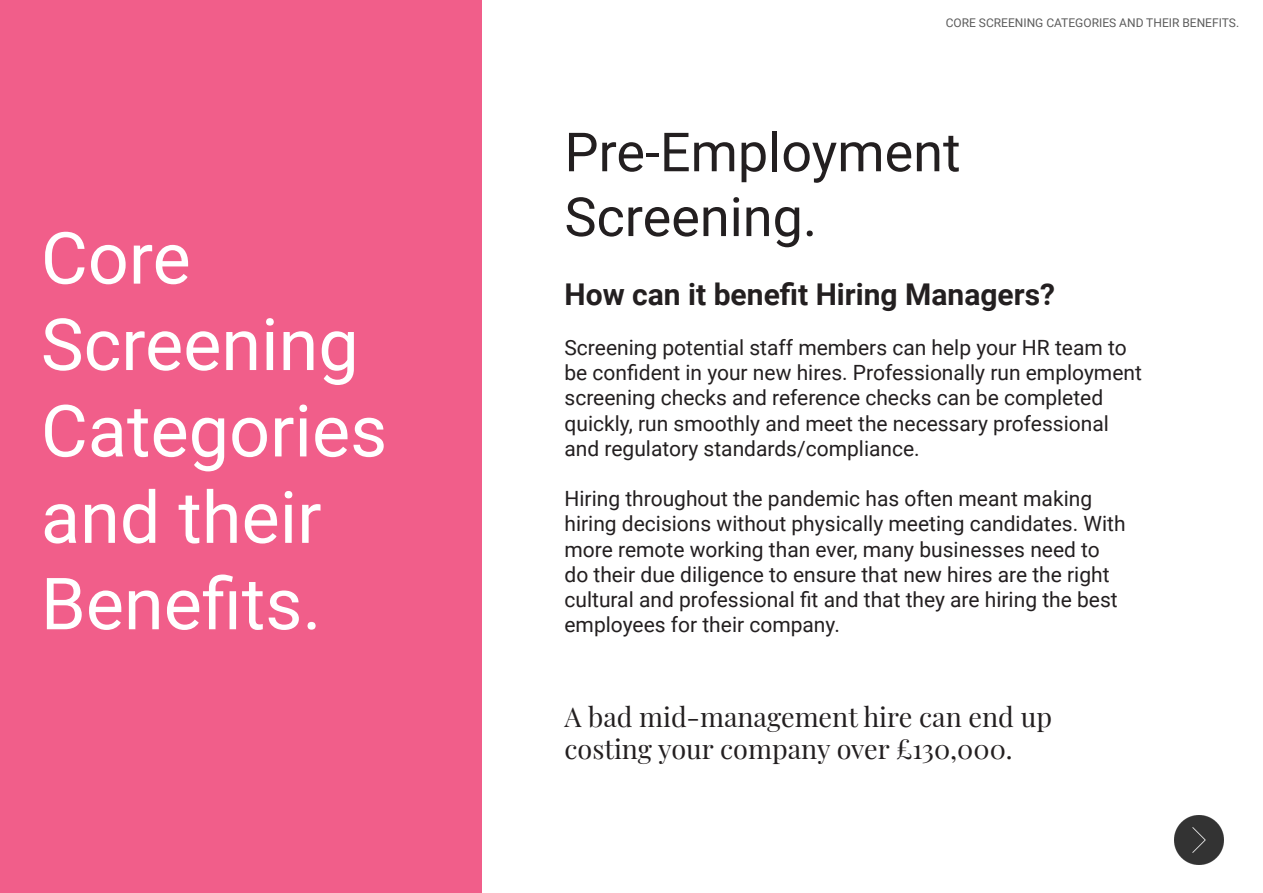
<style>
.page{position:relative;width:1263px;height:893px;background:#fff}
.page>*{position:absolute;margin:0;border:0;box-sizing:border-box;transform-origin:0 0}
.t1{font:72px/86.4px "Roboto";color:#fff}
.t2{font:54px/64.8px "Roboto";color:#231f20}
.t3{font:700 30px "Roboto";color:#231f20}
.t4{font:27px "Playfair Display";color:#231f20}
.t5{font:21px/25.2px "Roboto";color:#231f20}
.t6{font:12px "Roboto";color:#5c5c5c}
</style>
<div class="page">
<div style="left:0;top:0;width:482px;height:893px;background:#f15e8a"></div>
<img style="left:1174px;top:816px;width:49px;height:49px">
<p class="t1" style="left:41px;top:212px;width:348px">Core<br>Screening<br>Categories and their<br>Benefits.</p>
<p class="t6" style="left:946px;top:14px;width:295px">CORE SCREENING CATEGORIES AND THEIR BENEFITS.</p>
<p class="t2" style="left:564px;top:118px;width:398px">Pre-Employment<br>Screening.</p>
<p class="t3" style="left:564px;top:273px;width:492px">How can it benefit Hiring Managers?</p>
<p class="t5" style="left:564px;top:334px;width:579px">Screening potential staff members can help your HR team to be confident in your new hires. Professionally run employment screening checks and reference checks can be completed quickly, run smoothly and meet the necessary professional and regulatory standards/compliance.</p>
<p class="t5" style="left:564px;top:485px;width:563px">Hiring throughout the pandemic has often meant making hiring decisions without physically meeting candidates. With more remote working than ever, many businesses need to do their due diligence to ensure that new hires are the right cultural and professional fit and that they are hiring the best employees for their company.</p>
<p class="t4" style="left:564px;top:695px;width:489px">A bad mid-management hire can end up</p>
<p class="t4" style="left:564px;top:728px;width:450px">costing your company over £130,000.</p>
</div>
